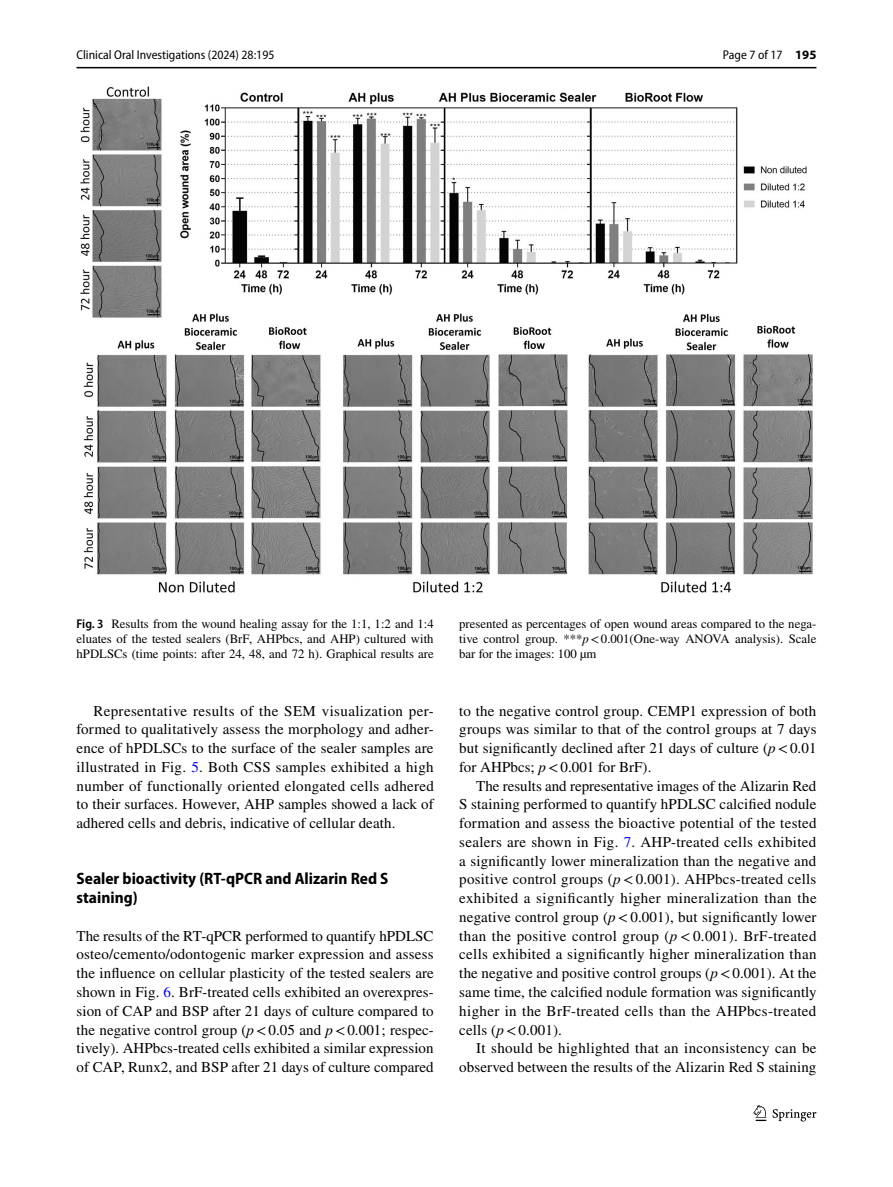
<style>
.page{position:relative;width:893px;height:1187px;background:#fff}
.page>*{position:absolute;margin:0;border:0;box-sizing:border-box;transform-origin:0 0}
.t1{font:700 semi-condensed 16.5px/18.8px "Myriad Pro";color:#000}
.t2{font:15px/18.8px "STIX";letter-spacing:.005em;color:#000;text-align:justify}
.t3{font:12.75px/15px "STIX";color:#000;text-align:justify}
.t4{font:semi-condensed 12.75px "Myriad Pro";color:#000}
.s1{font-weight:700;font-stretch:normal}
.s2{font-family:"Myriad Pro";font-weight:600;font-stretch:semi-condensed}
.s3{font-style:italic}
.s4{color:#00f}
</style>
<div class="page">
<hr style="left:77px;top:67px;width:739px;height:1px;background:#000">
<svg style="left:753px;top:1105px;width:13px;height:15px"></svg>
<svg style="left:773px;top:1109px;width:43px;height:12px"></svg>
<img style="left:81px;top:87px;width:731px;height:505px">
<p class="t4" style="left:77px;top:48px;width:199px">Clinical Oral Investigations (2024) 28:195</p>
<p class="t4" style="left:723px;top:48px;width:95px">Page 7 of 17 <span class="s1">195</span></p>
<p class="t3" style="left:77px;top:616px;width:359px"><span class="s2">Fig. 3</span> Results from the wound healing assay for the 1:1, 1:2 and 1:4 eluates of the tested sealers (BrF, AHPbcs, and AHP) cultured with hPDLSCs (time points: after 24, 48, and 72 h). Graphical results are</p>
<p class="t3" style="left:459px;top:616px;width:359px">presented as percentages of open wound areas compared to the nega&shy;tive control group. ***<span class="s3">p</span>&lt;0.001(One-way ANOVA analysis). Scale bar for the images: 100 µm</p>
<p class="t2" style="left:77px;top:702px;width:359px;text-indent:17px">Representative results of the SEM visualization per&shy;formed to qualitatively assess the morphology and adher&shy;ence of hPDLSCs to the surface of the sealer samples are illustrated in Fig. <span class="s4">5</span>. Both CSS samples exhibited a high number of functionally oriented elongated cells adhered to their surfaces. However, AHP samples showed a lack of adhered cells and debris, indicative of cellular death.</p>
<p class="t1" style="left:77px;top:869px;width:313px">Sealer bioactivity (RT‑qPCR and Alizarin Red S staining)</p>
<p class="t2" style="left:77px;top:927px;width:359px">The results of the RT-qPCR performed to quantify hPDLSC osteo/cemento/odontogenic marker expression and assess the influence on cellular plasticity of the tested sealers are shown in Fig. <span class="s4">6</span>. BrF-treated cells exhibited an overexpres&shy;sion of CAP and BSP after 21 days of culture compared to the negative control group (<span class="s3">p</span>&lt;0.05 and <span class="s3">p</span>&lt;0.001; respec&shy;tively). AHPbcs-treated cells exhibited a similar expression of CAP, Runx2, and BSP after 21 days of culture compared</p>
<p class="t2" style="left:459px;top:702px;width:359px">to the negative control group. CEMP1 expression of both groups was similar to that of the control groups at 7 days but significantly declined after 21 days of culture (<span class="s3">p</span>&lt;0.01 for AHPbcs; <span class="s3">p</span>&lt;0.001 for BrF).</p>
<p class="t2" style="left:459px;top:777px;width:359px;text-indent:17px">The results and representative images of the Alizarin Red S staining performed to quantify hPDLSC calcified nodule formation and assess the bioactive potential of the tested sealers are shown in Fig. <span class="s4">7</span>. AHP-treated cells exhibited a significantly lower mineralization than the negative and positive control groups (<span class="s3">p</span>&lt;0.001). AHPbcs-treated cells exhibited a significantly higher mineralization than the negative control group (<span class="s3">p</span>&lt;0.001), but significantly lower than the positive control group (<span class="s3">p</span> &lt; 0.001). BrF-treated cells exhibited a significantly higher mineralization than the negative and positive control groups (<span class="s3">p</span>&lt;0.001). At the same time, the calcified nodule formation was significantly higher in the BrF-treated cells than the AHPbcs-treated cells (<span class="s3">p</span>&lt;0.001).</p>
<p class="t2" style="left:459px;top:1039px;width:359px;text-align:right">It should be highlighted that an inconsistency can be observed between the results of the Alizarin Red S staining</p>
</div>
